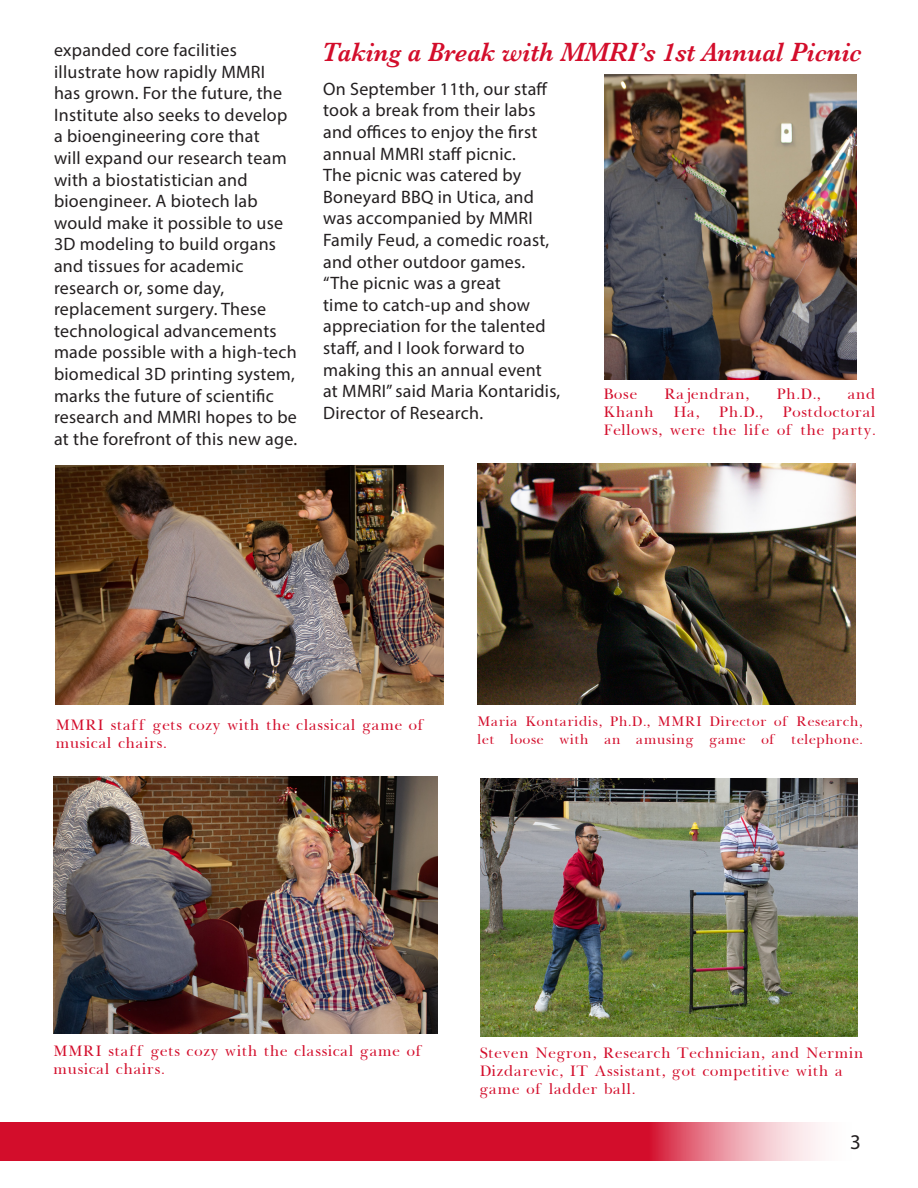
<style>
.page{position:relative;width:918px;height:1188px;background:#fff}
.page>*{position:absolute;margin:0;border:0;box-sizing:border-box;transform-origin:0 0}
.Headline{font:italic 600 27px "Baskerville";color:#d30d2b;scale:.95 1}
.t1{font:21px "Myriad Pro";color:#231f20}
.Body_Copy{font:18px/21.6px "Myriad Pro";letter-spacing:.015em;color:#231f20}
.Red_Photo_Caption{font:300 18px/18px "Baskerville";color:#d30d2b}
.Red_Photo_Caption-2{font:300 16.5px/18px "Baskerville";color:#d30d2b}
</style>
<div class="page">
<svg style="left:0;top:1122px;width:820px;height:39px;fill:#d30d2b"></svg>
<img style="left:605px;top:75px;width:252px;height:304px">
<img style="left:55px;top:466px;width:388px;height:239px">
<img style="left:53px;top:777px;width:385px;height:256px">
<img style="left:477px;top:464px;width:378px;height:240px">
<img style="left:480px;top:779px;width:378px;height:257px">
<p class="Body_Copy" style="left:54px;top:39px;width:245px">expanded core facilities illustrate how rapidly MMRI<br>has grown. For the future, the<br>Institute also seeks to develop a bioengineering core that<br>will expand our research team with a biostatistician and bioengineer. A biotech lab would make it possible to use<br>3D modeling to build organs and tissues for academic research or, some day, replacement surgery. These technological advancements made possible with a high-tech biomedical 3D printing system, marks the future of scientific research and MMRI hopes to be at the forefront of this new age.</p>
<p class="Headline" style="left:322px;top:37px;width:570px">Taking a Break with MMRI’s 1st Annual Picnic</p>
<p class="Body_Copy" style="left:323px;top:78px;width:239px">On September 11th, our staff took a break from their labs and offices to enjoy the first annual MMRI staff picnic.<br>The picnic was catered by<br>Boneyard BBQ in Utica, and was accompanied by MMRI<br>Family Feud, a comedic roast, and other outdoor games. “The picnic was a great<br>time to catch-up and show appreciation for the talented staff, and I look forward to making this an annual event at MMRI” said Maria Kontaridis,<br>Director of Research.</p>
<p class="Red_Photo_Caption" style="left:603px;top:386px;width:36px">Bose</p>
<p class="Red_Photo_Caption" style="left:664px;top:386px;width:87px">Rajendran,</p>
<p class="Red_Photo_Caption" style="left:776px;top:386px;width:46px">Ph.D.,</p>
<p class="Red_Photo_Caption" style="left:603px;top:386px;width:274px;text-align:justify;text-indent:244px">and Khanh Ha, Ph.D., Postdoctoral Fellows, were the life of the party.</p>
<p class="Red_Photo_Caption" style="left:55px;top:716px;width:371px">MMRI staff gets cozy with the classical game of musical chairs.</p>
<p class="Red_Photo_Caption-2" style="left:477px;top:713px;width:387px">Maria Kontaridis, Ph.D., MMRI Director of Research, let loose with an amusing game of telephone.</p>
<p class="Red_Photo_Caption" style="left:53px;top:1042px;width:371px">MMRI staff gets cozy with the classical game of musical chairs.</p>
<p class="Red_Photo_Caption" style="left:479px;top:1044px;width:386px">Steven Negron, Research Technician, and Nermin</p>
<p class="Red_Photo_Caption" style="left:479px;top:1062px;width:365px">Dizdarevic, IT Assistant, got competitive with a game of ladder ball.</p>
<p class="t1" style="left:850px;top:1129px;width:12px">3</p>
</div>
